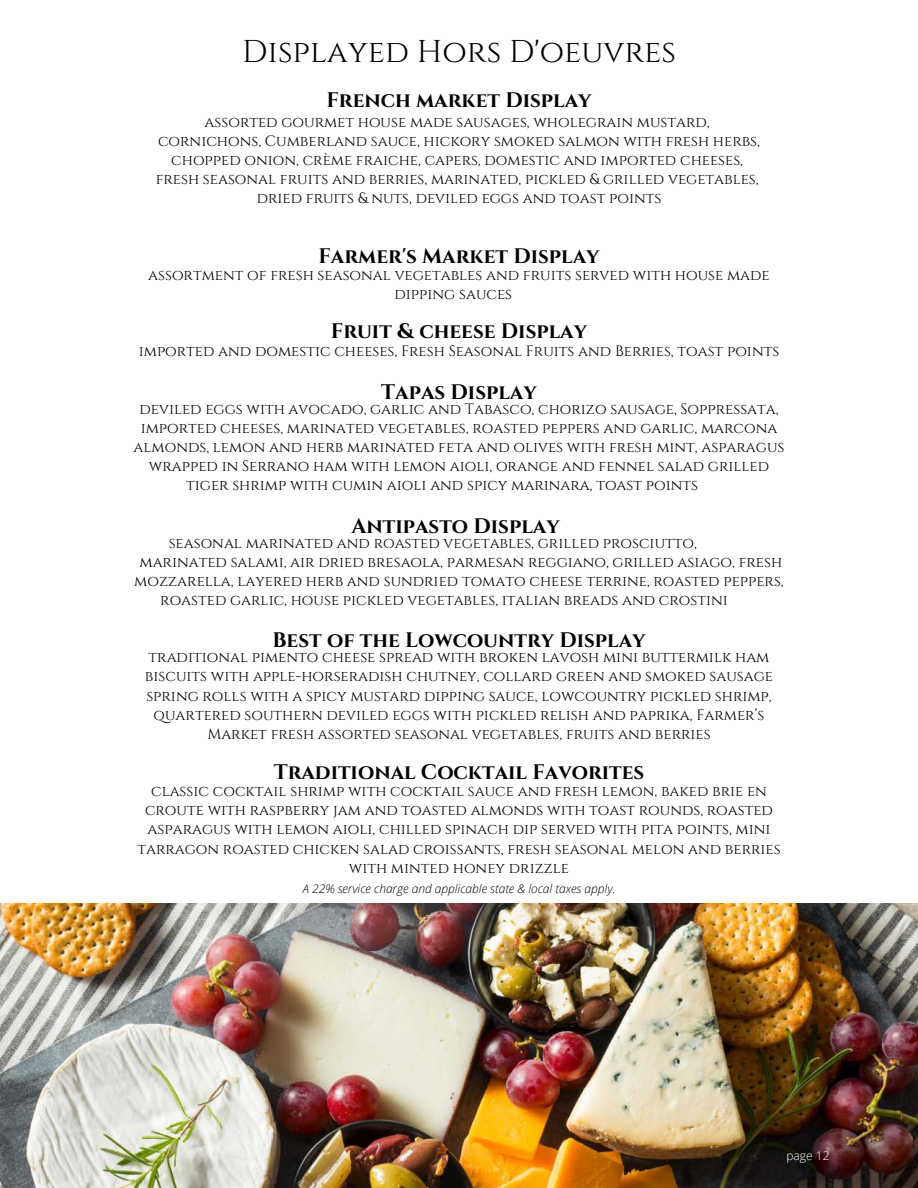
<style>
.page{position:relative;width:918px;height:1188px;background:#fff}
.page>*{position:absolute;margin:0;border:0;box-sizing:border-box;transform-origin:0 0}
.t1{font:31.5px "Cinzel";color:#000}
.t2{font:700 21px "Cinzel";color:#000}
.t3{font:15px/19.2px "Cinzel";color:#000;text-align:center}
.t4{font:italic 300 12px "Open Sans";color:#000}
.t5{font:300 12px "Open Sans";color:#fff}
</style>
<div class="page">
<img style="left:0;top:903px;width:918px;height:285px">
<h1 class="t1" style="left:242px;top:31px;width:435px">Displayed Hors D'oeuvres</h1>
<h2 class="t2" style="left:326px;top:87px;width:267px">French market Display</h2>
<p class="t3" style="left:156px;top:113px;width:606px">assorted gourmet house made sausages, wholegrain mustard, cornichons, Cumberland sauce, hickory smoked salmon with fresh herbs, chopped onion, crème fraiche, capers, domestic and imported cheeses, fresh seasonal fruits and berries, marinated, pickled &amp; grilled vegetables, dried fruits &amp; nuts, deviled eggs and toast points</p>
<h2 class="t2" style="left:319px;top:243px;width:283px">Farmer's Market Display</h2>
<p class="t3" style="left:395px;top:266px;width:377px;text-align:left;text-indent:-246px">assortment of fresh seasonal vegetables and fruits served with house made dipping sauces</p>
<h2 class="t2" style="left:331px;top:317px;width:258px">Fruit &amp; cheese Display</h2>
<p class="t3" style="left:139px;top:342px;width:642px">imported and domestic cheeses, Fresh Seasonal Fruits and Berries, toast points</p>
<h2 class="t2" style="left:381px;top:379px;width:157px">Tapas Display</h2>
<p class="t3" style="left:139px;top:400px;width:641px">deviled eggs with avocado, garlic and Tabasco, chorizo sausage, Soppressata,</p>
<p class="t3" style="left:141px;top:419px;width:638px">imported cheeses, marinated vegetables, roasted peppers and garlic, marcona</p>
<p class="t3" style="left:134px;top:438px;width:652px">almonds, lemon and herb marinated feta and olives with fresh mint, asparagus</p>
<p class="t3" style="left:149px;top:457px;width:622px">wrapped in Serrano ham with lemon aioli, orange and fennel salad grilled</p>
<p class="t3" style="left:186px;top:476px;width:513px">tiger shrimp with cumin aioli and spicy marinara, toast points</p>
<h2 class="t2" style="left:351px;top:512px;width:210px">Antipasto Display</h2>
<p class="t3" style="left:169px;top:533px;width:530px">seasonal marinated and roasted vegetables, grilled prosciutto,</p>
<p class="t3" style="left:140px;top:553px;width:644px">marinated salami, air dried bresaola, parmesan reggiano, grilled asiago, fresh</p>
<p class="t3" style="left:134px;top:572px;width:651px">mozzarella, layered herb and sundried tomato cheese terrine, roasted peppers,</p>
<p class="t3" style="left:160px;top:591px;width:569px">roasted garlic, house pickled vegetables, italian breads and crostini</p>
<h2 class="t2" style="left:272px;top:626px;width:375px">Best of the Lowcountry Display</h2>
<p class="t3" style="left:145px;top:648px;width:630px">traditional pimento cheese spread with broken lavosh mini buttermilk ham biscuits with apple-horseradish chutney, collard green and smoked sausage spring rolls with a spicy mustard dipping sauce, lowcountry pickled shrimp, quartered southern deviled eggs with pickled relish and paprika, Farmer’s Market fresh assorted seasonal vegetables, fruits and berries</p>
<h2 class="t2" style="left:274px;top:759px;width:372px">Traditional Cocktail Favorites</h2>
<p class="t3" style="left:137px;top:782px;width:645px">classic cocktail shrimp with cocktail sauce and fresh lemon, baked brie en croute with raspberry jam and toasted almonds with toast rounds, roasted asparagus with lemon aioli, chilled spinach dip served with pita points, mini tarragon roasted chicken salad croissants, fresh seasonal melon and berries with minted honey drizzle</p>
<p class="t4" style="left:303px;top:880px;width:314px">A 22% service charge and applicable state &amp; local taxes apply.</p>
<p class="t5" style="left:786px;top:1148px;width:45px">page 12</p>
</div>
